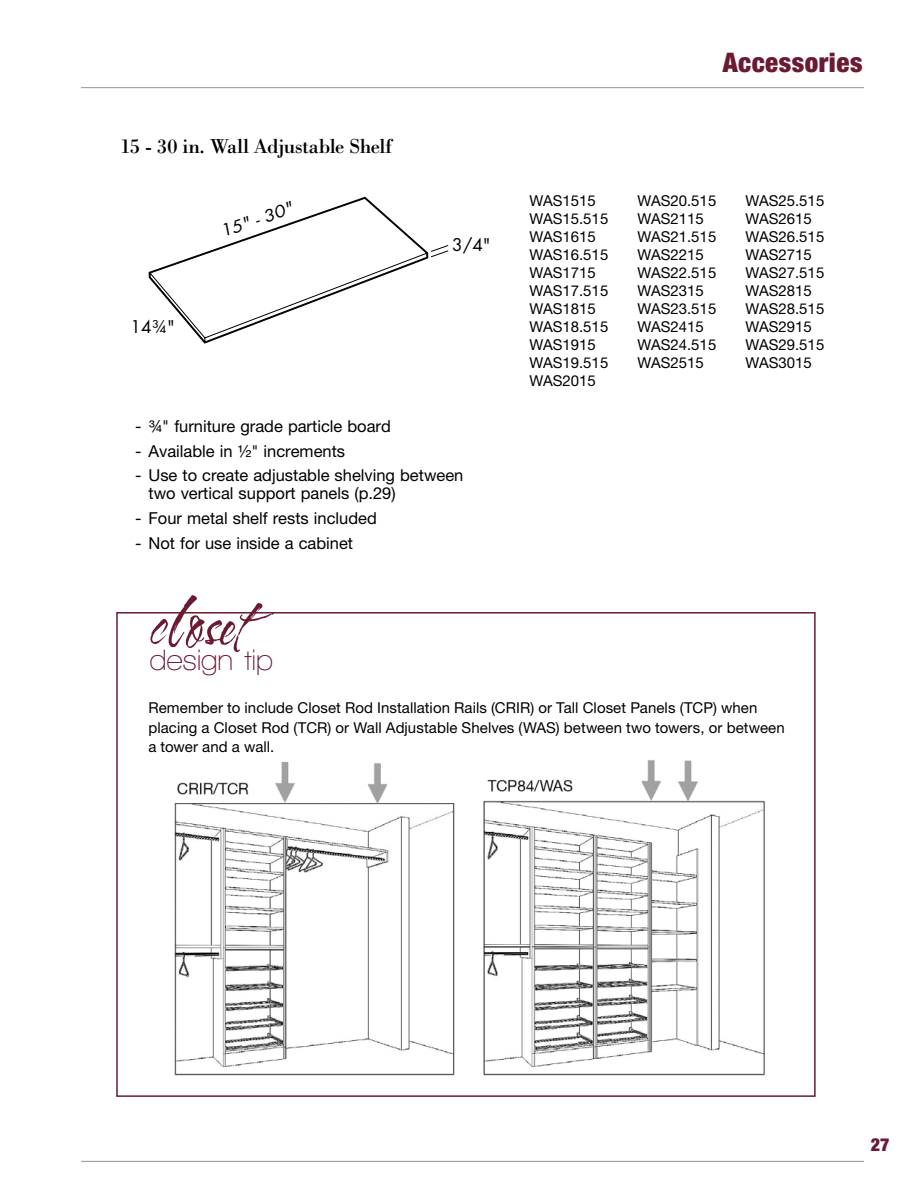
<style>
.page{position:relative;width:918px;height:1188px;background:#fff}
.page>*{position:absolute;margin:0;border:0;box-sizing:border-box;transform-origin:0 0}
.t1{font:62.25px "Water Brush ROB";color:#6a1b32}
.t2{font:600 30px "Walkway";color:#6a1b32}
.t3{font:900 condensed 27px "Helvetica Neue LT Std";letter-spacing:.02em;color:#6a1b31}
.t4{font:21px "Bodoni BT";letter-spacing:-.03em;color:#000}
.t5{font:900 condensed 18px "Helvetica Neue LT Std";color:#6a1b31}
.t6{font:17.1px "Futura";color:#000}
.t7{font:16.5px/18px "Helvetica Neue LT Std";color:#000}
.t8{font:italic 16.2px "Futura";color:#000;scale:1.11 1}
.t9{font:15px/19.5px "Helvetica Neue LT Std";color:#000}
</style>
<div class="page">
<hr style="left:81px;top:87px;width:783px;height:1px;background:#939598">
<hr style="left:81px;top:1161px;width:783px;height:1px;background:#939598">
<img style="left:174px;top:760px;width:591px;height:316px">
<svg style="left:148px;top:197px;width:301px;height:147px"></svg>
<div style="left:116px;top:612px;width:700px;height:485px;border:2px solid #6a1b31"></div>
<h3 class="t4" style="left:120px;top:133px;width:274px">15 - 30 in. Wall Adjustable Shelf</h3>
<p class="t6" style="left:130px;top:315px;width:46px">14¾"</p>
<p class="t8" style="left:218px;top:221px;width:70px;rotate:-19deg">15" - 30"</p>
<p class="t6" style="left:452px;top:233px;width:40px">3/4"</p>
<p class="t7" style="left:135px;top:417px;width:257px">- ¾" furniture grade particle board</p>
<p class="t7" style="left:135px;top:441px;width:212px">- Available in ½" increments</p>
<p class="t7" style="left:148px;top:466px;width:316px;text-indent:-13px">- Use to create adjustable shelving between two vertical support panels (p.29)</p>
<p class="t7" style="left:135px;top:509px;width:243px">- Four metal shelf rests included</p>
<p class="t7" style="left:135px;top:534px;width:220px">- Not for use inside a cabinet</p>
<h1 class="t1" style="left:148px;top:582px;width:102px">closet</h1>
<h2 class="t2" style="left:150px;top:644px;width:125px">design tip</h2>
<h3 class="t3" style="left:723px;top:45px;width:141px">Accessories</h3>
<p class="t9" style="left:530px;top:190px;width:68px">WAS1515</p>
<p class="t9" style="left:638px;top:190px;width:80px">WAS20.515</p>
<p class="t9" style="left:746px;top:190px;width:80px">WAS25.515</p>
<p class="t9" style="left:530px;top:208px;width:80px">WAS15.515</p>
<p class="t9" style="left:638px;top:208px;width:68px">WAS2115</p>
<p class="t9" style="left:746px;top:208px;width:68px">WAS2615</p>
<p class="t9" style="left:530px;top:226px;width:68px">WAS1615</p>
<p class="t9" style="left:638px;top:226px;width:80px">WAS21.515</p>
<p class="t9" style="left:746px;top:226px;width:80px">WAS26.515</p>
<p class="t9" style="left:530px;top:244px;width:80px">WAS16.515</p>
<p class="t9" style="left:638px;top:244px;width:68px">WAS2215</p>
<p class="t9" style="left:746px;top:244px;width:68px">WAS2715</p>
<p class="t9" style="left:530px;top:262px;width:68px">WAS1715</p>
<p class="t9" style="left:638px;top:262px;width:80px">WAS22.515</p>
<p class="t9" style="left:746px;top:262px;width:80px">WAS27.515</p>
<p class="t9" style="left:530px;top:280px;width:80px">WAS17.515</p>
<p class="t9" style="left:638px;top:280px;width:68px">WAS2315</p>
<p class="t9" style="left:746px;top:280px;width:68px">WAS2815</p>
<p class="t9" style="left:530px;top:298px;width:68px">WAS1815</p>
<p class="t9" style="left:638px;top:298px;width:80px">WAS23.515</p>
<p class="t9" style="left:746px;top:298px;width:80px">WAS28.515</p>
<p class="t9" style="left:530px;top:316px;width:80px">WAS18.515</p>
<p class="t9" style="left:638px;top:316px;width:68px">WAS2415</p>
<p class="t9" style="left:746px;top:316px;width:68px">WAS2915</p>
<p class="t9" style="left:530px;top:334px;width:68px">WAS1915</p>
<p class="t9" style="left:638px;top:334px;width:80px">WAS24.515</p>
<p class="t9" style="left:746px;top:334px;width:80px">WAS29.515</p>
<p class="t9" style="left:530px;top:352px;width:80px">WAS19.515</p>
<p class="t9" style="left:638px;top:352px;width:68px">WAS2515</p>
<p class="t9" style="left:746px;top:352px;width:68px">WAS3015</p>
<p class="t9" style="left:530px;top:370px;width:68px">WAS2015</p>
<p class="t9" style="left:148px;top:698px;width:638px">Remember to include Closet Rod Installation Rails (CRIR) or Tall Closet Panels (TCP) when placing a Closet Rod (TCR) or Wall Adjustable Shelves (WAS) between two towers, or between a tower and a wall.</p>
<p class="t5" style="left:871px;top:1134px;width:20px">27</p>
</div>
